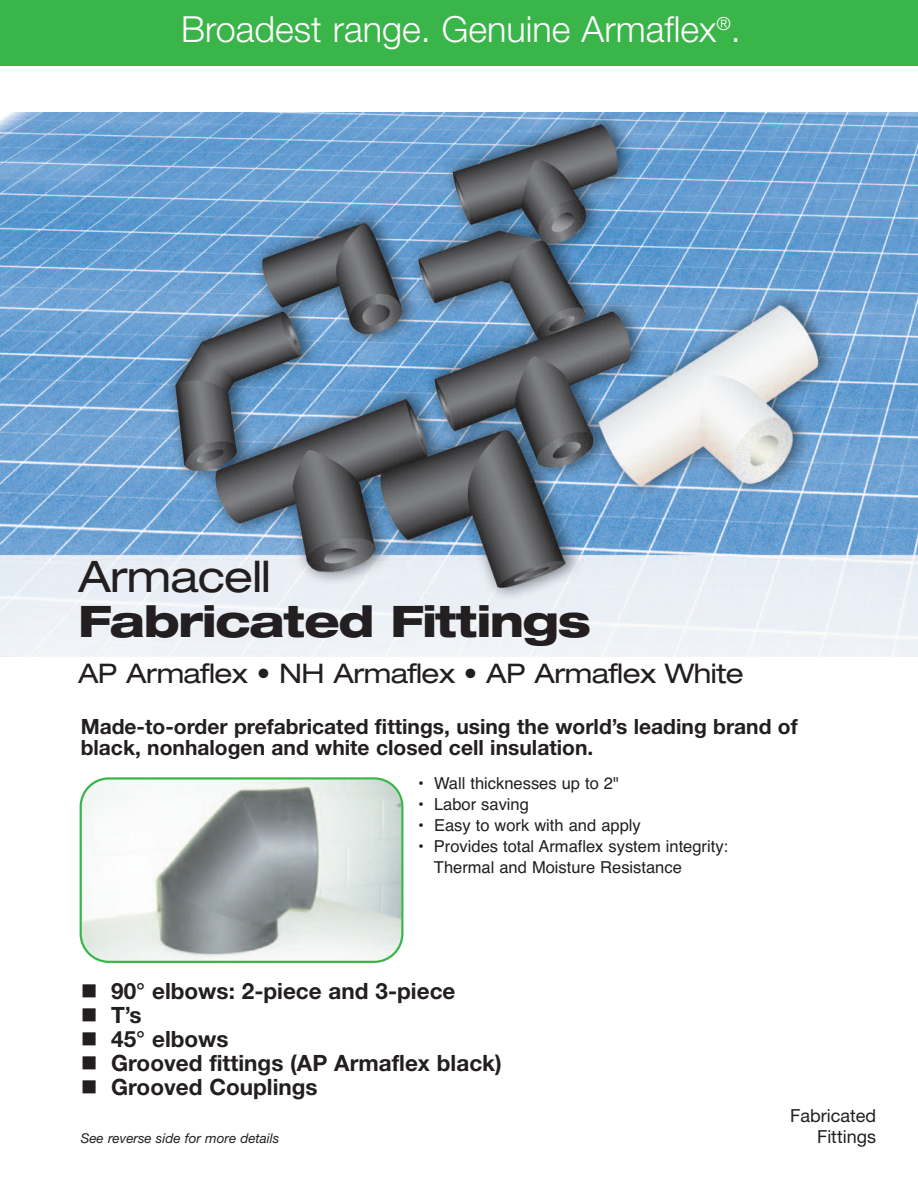
<style>
.page{position:relative;width:918px;height:1188px;background:#fff}
.page>*{position:absolute;margin:0;border:0;box-sizing:border-box;transform-origin:0 0}
.t1{font:800 expanded 43.5px "Helvetica Neue";letter-spacing:-.025em;color:#231f20}
.t2{font:expanded 43.5px "Helvetica Neue";letter-spacing:-.02em;color:#231f20}
.t3{font:300 36px "Helvetica Neue";color:#fff}
.t4{font:expanded 27px "Helvetica Neue";letter-spacing:-.02em;color:#231f20}
.t5{font:700 22.5px/24px "Helvetica Neue";color:#231f20}
.t6{font:700 21px/21px "Helvetica Neue";color:#231f20}
.t7{font:18px/21px "Helvetica Neue";color:#231f20;text-align:right}
.t8{font:16.5px/21px "Helvetica";color:#231f20}
.t9{font:italic 13.5px "Helvetica Neue";color:#231f20}
</style>
<div class="page">
<img style="left:0;top:113px;width:918px;height:544px">
<div style="left:0;top:0;width:918px;height:66px;background:#3ab54a"></div>
<svg style="left:80px;top:777px;width:323px;height:186px"></svg>
<h2 class="t3" style="left:181px;top:7px;width:561px">Broadest range. Genuine Armaflex<sup>®</sup>.</h2>
<h1 class="t2" style="left:78px;top:561px;width:194px">Armacell</h1>
<h1 class="t1" style="left:78px;top:605px;width:514px">Fabricated Fittings</h1>
<h3 class="t4" style="left:78px;top:664px;width:667px">AP Armaflex • NH Armaflex • AP Armaflex White</h3>
<p class="t6" style="left:81px;top:718px;width:719px">Made-to-order prefabricated fittings, using the world’s leading brand of black, nonhalogen and white closed cell insulation.</p>
<p class="t8" style="left:418px;top:773px;width:202px">• Wall thicknesses up to 2"</p>
<p class="t8" style="left:418px;top:794px;width:112px">• Labor saving</p>
<p class="t8" style="left:418px;top:815px;width:224px">• Easy to work with and apply</p>
<p class="t8" style="left:434px;top:836px;width:296px;text-indent:-16px">• Provides total Armaflex system integrity:<br>Thermal and Moisture Resistance</p>
<h3 class="t5" style="left:111px;top:981px;width:392px">90° elbows: 2-piece and 3-piece<br>T’s<br>45° elbows<br>Grooved fittings (AP Armaflex black)<br>Grooved Couplings</h3>
<p class="t9" style="left:81px;top:1134px;width:200px">See reverse side for more details</p>
<p class="t7" style="left:790px;top:1107px;width:87px">Fabricated<br>Fittings</p>
</div>
